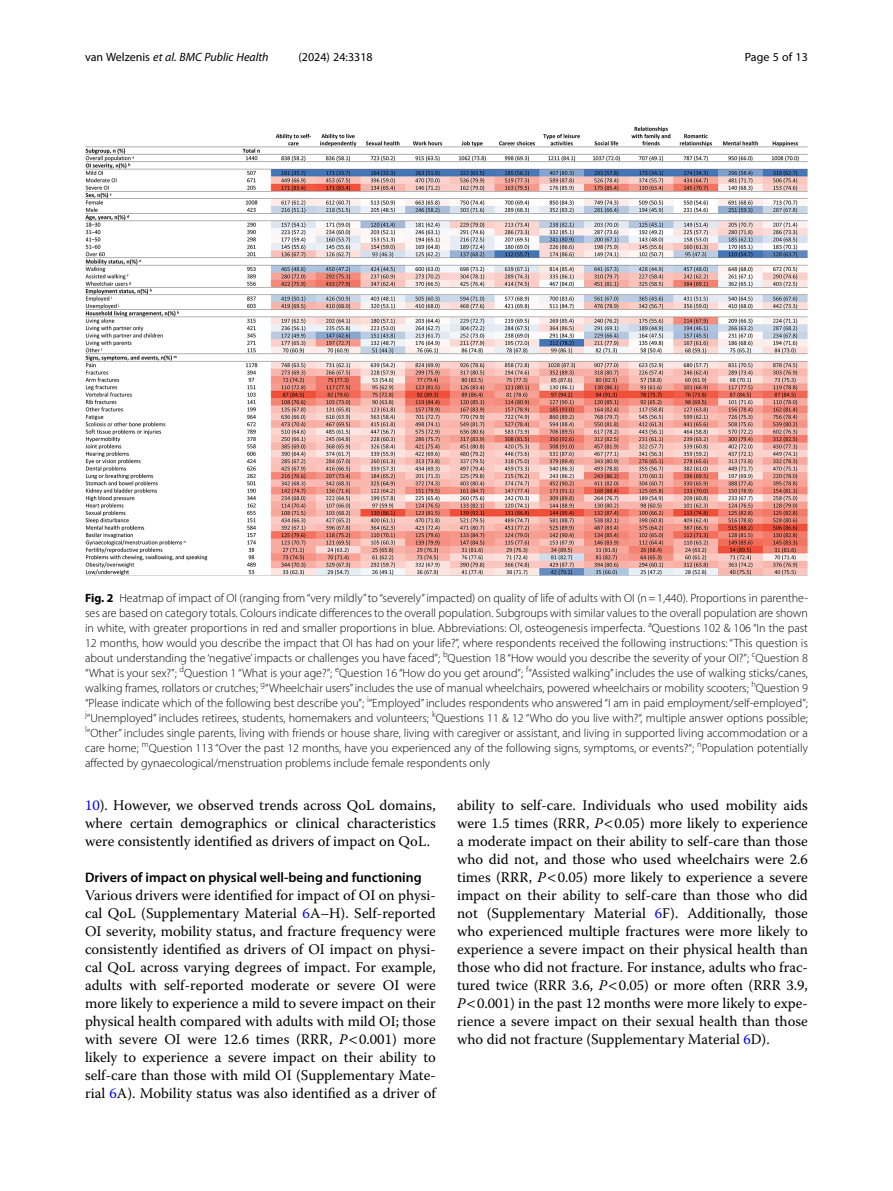
<style>
.page{position:relative;width:893px;height:1191px;background:#fff}
.page>*{position:absolute;margin:0;border:0;box-sizing:border-box;transform-origin:0 0}
.Body_Text{font:14.7px/18px "Warnock Pro";color:#000;text-align:justify}
.Head_2{font:600 13.8px "Myriad Pro";color:#000}
.Figure_Caption{font:300 12px/15px "Myriad Pro";color:#000;text-align:justify}
.t1{font:italic 12px "Myriad Pro";color:#000}
.t2{font:12px "Myriad Pro";color:#000}
.s1{font-style:normal}
.s2{font-weight:700}
.s3{color:#00f}
.s4{font-style:italic}
</style>
<div class="page">
<img style="left:85px;top:126px;width:723px;height:449px">
<p class="t1" style="left:85px;top:50px;width:185px"><span class="s1">van Welzenis</span> et al. BMC Public Health</p>
<p class="t2" style="left:298px;top:50px;width:76px">(2024) 24:3318</p>
<p class="t2" style="left:745px;top:50px;width:65px">Page 5 of 13</p>
<p class="Figure_Caption" style="left:85px;top:590px;width:724px"><span class="s2">Fig. 2</span> Heatmap of impact of OI (ranging from “very mildly” to “severely” impacted) on quality of life of adults with OI (n=1,440). Proportions in parenthe&shy;ses are based on category totals. Colours indicate differences to the overall population. Subgroups with similar values to the overall population are shown in white, with greater proportions in red and smaller proportions in blue. Abbreviations: OI, osteogenesis imperfecta. <sup>a</sup>Questions 102 &amp; 106 “In the past 12 months, how would you describe the impact that OI has had on your life?”, where respondents received the following instructions: “This question is about understanding the ‘negative’ impacts or challenges you have faced”; <sup>b</sup>Question 18 “How would you describe the severity of your OI?”; <sup>c</sup>Question 8 “What is your sex?”; <sup>d</sup>Question 1 “What is your age?”; <sup>e</sup>Question 16 “How do you get around”; <sup>f</sup>“Assisted walking” includes the use of walking sticks/canes, walking frames, rollators or crutches; <sup>g</sup>“Wheelchair users” includes the use of manual wheelchairs, powered wheelchairs or mobility scooters; <sup>h</sup>Question 9 “Please indicate which of the following best describe you”; <sup>i</sup>“Employed” includes respondents who answered “I am in paid employment/self-employed”; <sup>j</sup>“Unemployed” includes retirees, students, homemakers and volunteers; <sup>k</sup>Questions 11 &amp; 12 “Who do you live with?“, multiple answer options possible; <sup>l</sup>“Other” includes single parents, living with friends or house share, living with caregiver or assistant, and living in supported living accommodation or a care home; <sup>m</sup>Question 113 “Over the past 12 months, have you experienced any of the following signs, symptoms, or events?“; <sup>n</sup>Population potentially affected by gynaecological/menstruation problems include female respondents only</p>
<p class="Body_Text" style="left:85px;top:796px;width:352px"><span class="s3">10</span>). However, we observed trends across QoL domains, where certain demographics or clinical characteristics were consistently identified as drivers of impact on QoL.</p>
<p class="Head_2" style="left:85px;top:869px;width:338px">Drivers of impact on physical well-being and functioning</p>
<p class="Body_Text" style="left:85px;top:886px;width:352px">Various drivers were identified for impact of OI on physi&shy;cal QoL (Supplementary Material <span class="s3">6</span>A–H). Self-reported OI severity, mobility status, and fracture frequency were consistently identified as drivers of OI impact on physi&shy;cal QoL across varying degrees of impact. For example, adults with self-reported moderate or severe OI were more likely to experience a mild to severe impact on their physical health compared with adults with mild OI; those with severe OI were 12.6 times (RRR, <span class="s4">P</span> 0.001) more likely to experience a severe impact on their ability to self-care than those with mild OI (Supplementary Mate&shy;rial <span class="s3">6</span>A). Mobility status was also identified as a driver of</p>
<p class="Body_Text" style="left:457px;top:796px;width:352px">ability to self-care. Individuals who used mobility aids were 1.5 times (RRR, <span class="s4">P</span> 0.05) more likely to experience a moderate impact on their ability to self-care than those who did not, and those who used wheelchairs were 2.6 times (RRR, <span class="s4">P</span> 0.05) more likely to experience a severe impact on their ability to self-care than those who did not (Supplementary Material <span class="s3">6</span>F). Additionally, those who experienced multiple fractures were more likely to experience a severe impact on their physical health than those who did not fracture. For instance, adults who frac&shy;tured twice (RRR 3.6, <span class="s4">P</span> 0.05) or more often (RRR 3.9, <span class="s4">P</span> 0.001) in the past 12 months were more likely to expe&shy;rience a severe impact on their sexual health than those who did not fracture (Supplementary Material <span class="s3">6</span>D).</p>
</div>
